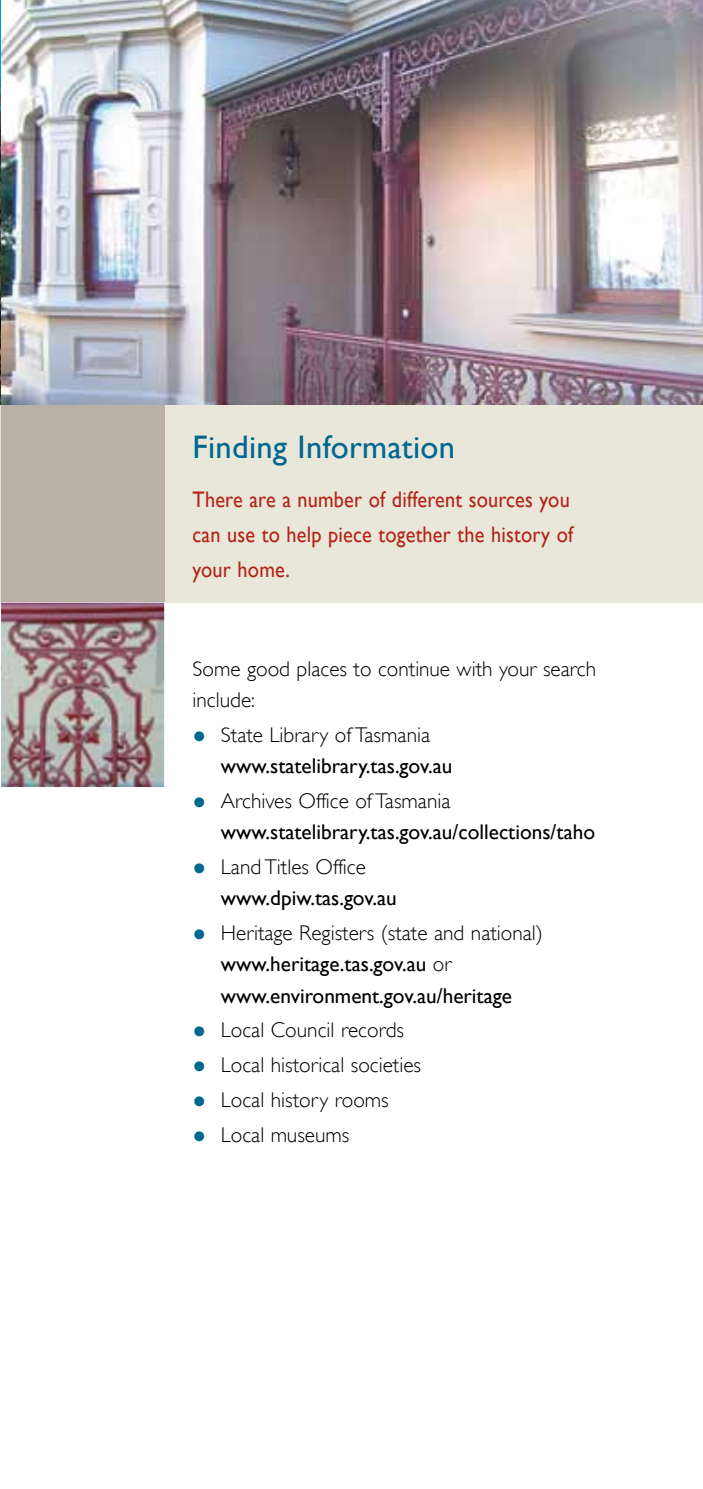
<style>
.page{position:relative;width:703px;height:1489px;background:#fff}
.page>*{position:absolute;margin:0;border:0;box-sizing:border-box;transform-origin:0 0}
.t1{font:32.5px "Gill Sans";letter-spacing:.01em;color:#00678f}
.t2{font:22.5px/35px "Gill Sans";letter-spacing:.01em;color:#b32317;scale:.9 1}
.t3{font:21.25px/31.2px "Gill Sans";color:#000}
.t4{font:300 21.25px/31.2px "Gill Sans";color:#000}
.s1{font-family:"Helvetica Neue";font-weight:500;font-size:27.5px;color:#00678f}
.s2{font-weight:300}
</style>
<div class="page">
<svg style="left:702px;top:0;width:1px;height:603px"></svg>
<hr style="left:0;top:404px;width:1px;height:198px;background:#e1e3cb">
<div style="left:164px;top:404px;width:538px;height:198px;background:#e9e7da"></div>
<div style="left:1px;top:404px;width:163px;height:198px;background:#bbb0a6"></div>
<img style="left:1px;top:0;width:701px;height:404px">
<img style="left:1px;top:602px;width:163px;height:185px">
<h1 class="t1" style="left:192px;top:427px;width:264px">Finding Information</h1>
<p class="t2" style="left:192px;top:481px;width:424px">There are a number of different sources you can use to help piece together the history of your home.</p>
<p class="t4" style="left:192px;top:653px;width:405px">Some good places to continue with your search include:</p>
<p class="t3" style="left:221px;top:718px;width:233px;text-indent:-28px"><span class="s1">•</span> <span class="s2">State Library of Tasmania </span>www.statelibrary.tas.gov.au</p>
<p class="t3" style="left:221px;top:784px;width:375px;text-indent:-28px"><span class="s1">•</span> <span class="s2">Archives Office of Tasmania </span>www.statelibrary.tas.gov.au/collections/taho</p>
<p class="t3" style="left:221px;top:851px;width:177px;text-indent:-28px"><span class="s1">•</span> <span class="s2">Land Titles Office </span>www.dpiw.tas.gov.au</p>
<p class="t3" style="left:221px;top:917px;width:323px;text-indent:-28px"><span class="s1">•</span> <span class="s2">Heritage Registers (state and national) </span>www.heritage.tas.gov.au <span class="s2">or </span>www.environment.gov.au/heritage</p>
<p class="t4" style="left:192px;top:1014px;width:213px"><span class="s1">•</span> Local Council records</p>
<p class="t4" style="left:192px;top:1049px;width:230px"><span class="s1">•</span> Local historical societies</p>
<p class="t4" style="left:192px;top:1084px;width:198px"><span class="s1">•</span> Local history rooms</p>
<p class="t4" style="left:192px;top:1119px;width:158px"><span class="s1">•</span> Local museums</p>
</div>
